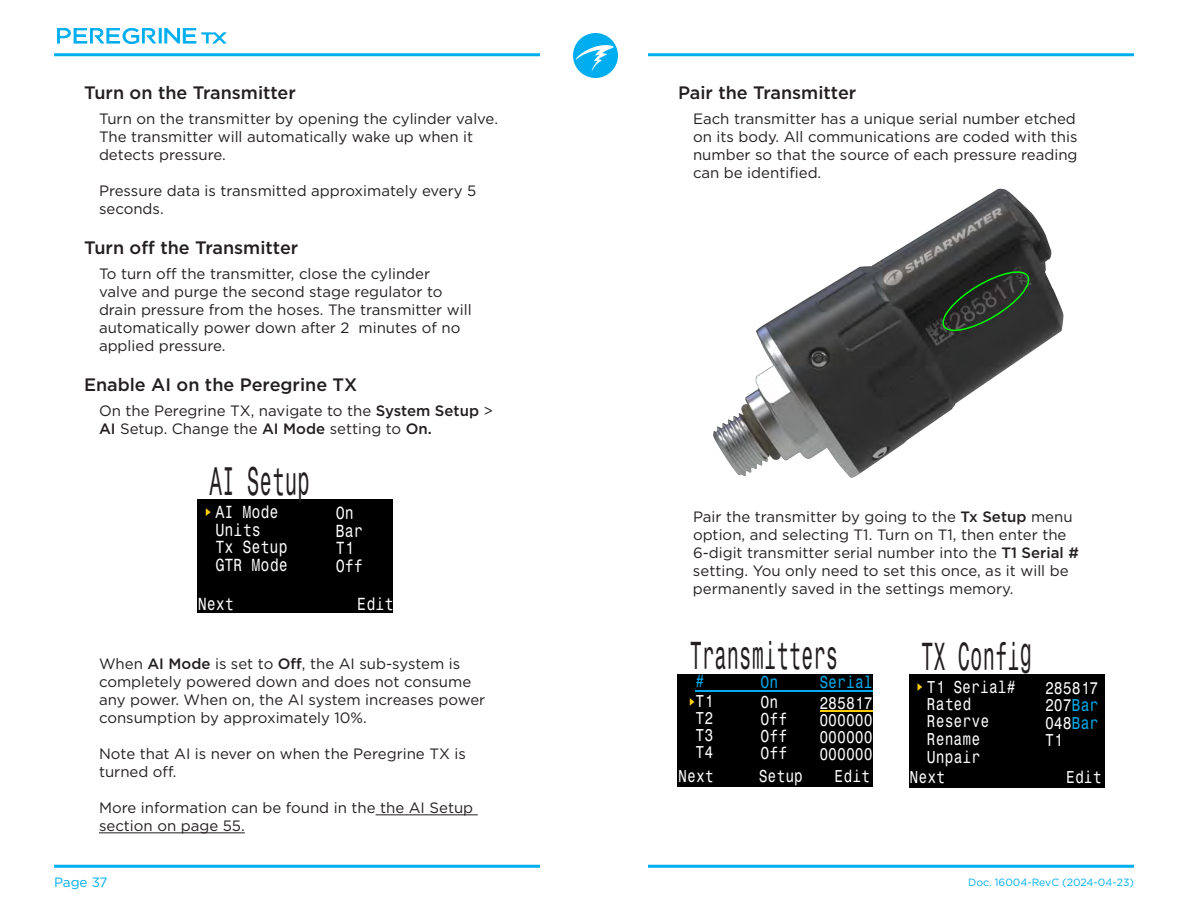
<style>
.page{position:relative;width:1188px;height:918px;background:#fff}
.page>*{position:absolute;margin:0;border:0;box-sizing:border-box;transform-origin:0 0}
.t1{font:36.3px "Monospace Typewriter";color:#231f20;scale:.59 1}
.t2{font:35.55px "Monospace Typewriter";color:#231f20;scale:.59 1}
.t3{font:500 18px "Gotham HTF";color:#231f20}
.t4{font:15.9px/17.5px "Monospace Typewriter";color:#fff}
.t5{font:15.6px/17.2px "Monospace Typewriter";color:#fff}
.t6{font:15.6px "Monospace Typewriter";color:#00adee}
.Body_Text_Level_3{font:15px/18px "Gotham HTF";color:#231f20}
.Body_Text{font:15px/18px "Gotham HTF";color:#231f20}
.t7{font:13.5px "Gotham HTF";letter-spacing:-.005em;color:#00aeef}
.t8{font:10.5px "Gotham HTF";color:#00aeef}
.s1{font-weight:500}
.s2{color:#00adee}
</style>
<div class="page">
<hr style="left:54px;top:53px;width:486px;height:3px;background:#00aeef">
<hr style="left:648px;top:53px;width:486px;height:3px;background:#00aeef">
<hr style="left:54px;top:865px;width:486px;height:3px;background:#00aeef">
<hr style="left:648px;top:865px;width:486px;height:3px;background:#00aeef">
<svg style="left:573px;top:33px;width:45px;height:45px"></svg>
<svg style="left:57px;top:28px;width:139px;height:16px"></svg>
<svg style="left:202px;top:33px;width:24px;height:10px"></svg>
<hr style="left:376px;top:815px;width:102px;height:1px;background:#231f20">
<hr style="left:99px;top:833px;width:146px;height:1px;background:#231f20">
<img style="left:713px;top:188px;width:351px;height:290px">
<svg style="left:939px;top:266px;width:94px;height:71px;background:#2b372a"></svg>
<div style="left:197px;top:465px;width:195px;height:148px;background:#000"></div>
<div style="left:197px;top:464px;width:195px;height:35px;background:#fff"></div>
<svg style="left:206px;top:508px;width:5px;height:8px"></svg>
<div style="left:678px;top:638px;width:195px;height:148px;background:#000"></div>
<div style="left:678px;top:638px;width:195px;height:36px;background:#fff"></div>
<svg style="left:690px;top:698px;width:5px;height:8px"></svg>
<hr style="left:696px;top:690px;width:177px;height:1px;background:#00adee">
<hr style="left:820px;top:710px;width:52px;height:2px;background:#ffcd05">
<div style="left:909px;top:640px;width:195px;height:147px;background:#000"></div>
<div style="left:909px;top:639px;width:195px;height:35px;background:#fff"></div>
<svg style="left:918px;top:683px;width:4px;height:8px"></svg>
<p class="t3" style="left:84px;top:82px;width:213px">Turn on the Transmitter</p>
<p class="Body_Text_Level_3" style="left:99px;top:109px;width:398px">Turn on the transmitter by opening the cylinder valve.<br>The transmitter will automatically wake up when it detects pressure.</p>
<p class="Body_Text" style="left:99px;top:181px;width:379px">Pressure data is transmitted approximately every 5 seconds.</p>
<p class="t3" style="left:84px;top:237px;width:216px">Turn off the Transmitter</p>
<p class="Body_Text_Level_3" style="left:99px;top:264px;width:374px">To turn off the transmitter, close the cylinder valve and purge the second stage regulator to drain pressure from the hoses. The transmitter will automatically power down after 2 minutes of no applied pressure.</p>
<p class="t3" style="left:84px;top:374px;width:275px">Enable AI on the Peregrine TX</p>
<p class="Body_Text_Level_3" style="left:99px;top:401px;width:396px">On the Peregrine TX, navigate to the <span class="s1">System Setup</span> &gt;<br><span class="s1">AI</span> Setup. Change the <span class="s1">AI Mode</span> setting to <span class="s1">On.</span></p>
<p class="t1" style="left:209px;top:457px;width:172px">AI Setup</p>
<p class="t4" style="left:215px;top:503px;width:74px">AI Mode<br>Units<br>Tx Setup<br>GTR Mode</p>
<p class="t4" style="left:336px;top:504px;width:29px">On<br>Bar<br>T1<br>Off</p>
<p class="t4" style="left:198px;top:595px;width:38px">Next</p>
<p class="t4" style="left:357px;top:595px;width:38px">Edit</p>
<p class="Body_Text_Level_3" style="left:99px;top:654px;width:388px">When <span class="s1">AI Mode</span> is set to <span class="s1">Off</span>, the AI sub-system is completely powered down and does not consume any power. When on, the AI system increases power consumption by approximately 10%.</p>
<p class="Body_Text_Level_3" style="left:99px;top:744px;width:368px">Note that AI is never on when the Peregrine TX is turned off.</p>
<p class="Body_Text_Level_3" style="left:99px;top:798px;width:376px">More information can be found in the the AI Setup section on page 55.</p>
<p class="t3" style="left:678px;top:82px;width:180px">Pair the Transmitter</p>
<p class="Body_Text_Level_3" style="left:693px;top:109px;width:386px;text-align:justify">Each transmitter has a unique serial number etched on its body. All communications are coded with this number so that the source of each pressure reading can be identified.</p>
<p class="Body_Text_Level_3" style="left:693px;top:508px;width:387px">Pair the transmitter by going to the <span class="s1">Tx Setup</span> menu option, and selecting T1. Turn on T1, then enter the 6-digit transmitter serial number into the <span class="s1">T1 Serial # </span>setting. You only need to set this once, as it will be permanently saved in the settings memory.</p>
<p class="t2" style="left:690px;top:632px;width:253px">Transmitters</p>
<p class="t6" style="left:819px;top:672px;width:55px">Serial</p>
<p class="t5" style="left:696px;top:692px;width:19px">T1</p>
<p class="t5" style="left:761px;top:693px;width:19px">On</p>
<p class="t5" style="left:819px;top:694px;width:55px">285817</p>
<p class="t5" style="left:696px;top:709px;width:19px">T2</p>
<p class="t5" style="left:761px;top:710px;width:28px">Off</p>
<p class="t5" style="left:819px;top:711px;width:55px">000000</p>
<p class="t5" style="left:696px;top:726px;width:19px">T3</p>
<p class="t5" style="left:761px;top:728px;width:28px">Off</p>
<p class="t5" style="left:819px;top:728px;width:55px">000000</p>
<p class="t5" style="left:696px;top:743px;width:19px">T4</p>
<p class="t5" style="left:761px;top:745px;width:28px">Off</p>
<p class="t5" style="left:819px;top:745px;width:55px">000000</p>
<p class="t5" style="left:759px;top:767px;width:46px">Setup</p>
<p class="t6" style="left:696px;top:671px;width:10px">#</p>
<p class="t6" style="left:761px;top:672px;width:19px">On</p>
<p class="t5" style="left:678px;top:767px;width:37px">Next</p>
<p class="t5" style="left:835px;top:767px;width:37px">Edit</p>
<p class="t2" style="left:921px;top:633px;width:189px">TX Config</p>
<p class="t5" style="left:927px;top:678px;width:90px">T1 Serial#<br>Rated<br>Reserve<br>Rename</p>
<p class="t5" style="left:927px;top:748px;width:55px">Unpair</p>
<p class="t5" style="left:1045px;top:679px;width:55px;text-align:justify">285817<br>207<span class="s2">Bar </span>048<span class="s2">Bar </span>T1</p>
<p class="t5" style="left:910px;top:768px;width:37px">Next</p>
<p class="t5" style="left:1066px;top:768px;width:37px">Edit</p>
<p class="t7" style="left:54px;top:875px;width:55px">Page 37</p>
<p class="t8" style="left:968px;top:876px;width:167px">Doc. 16004-RevC (2024-04-23)</p>
</div>
